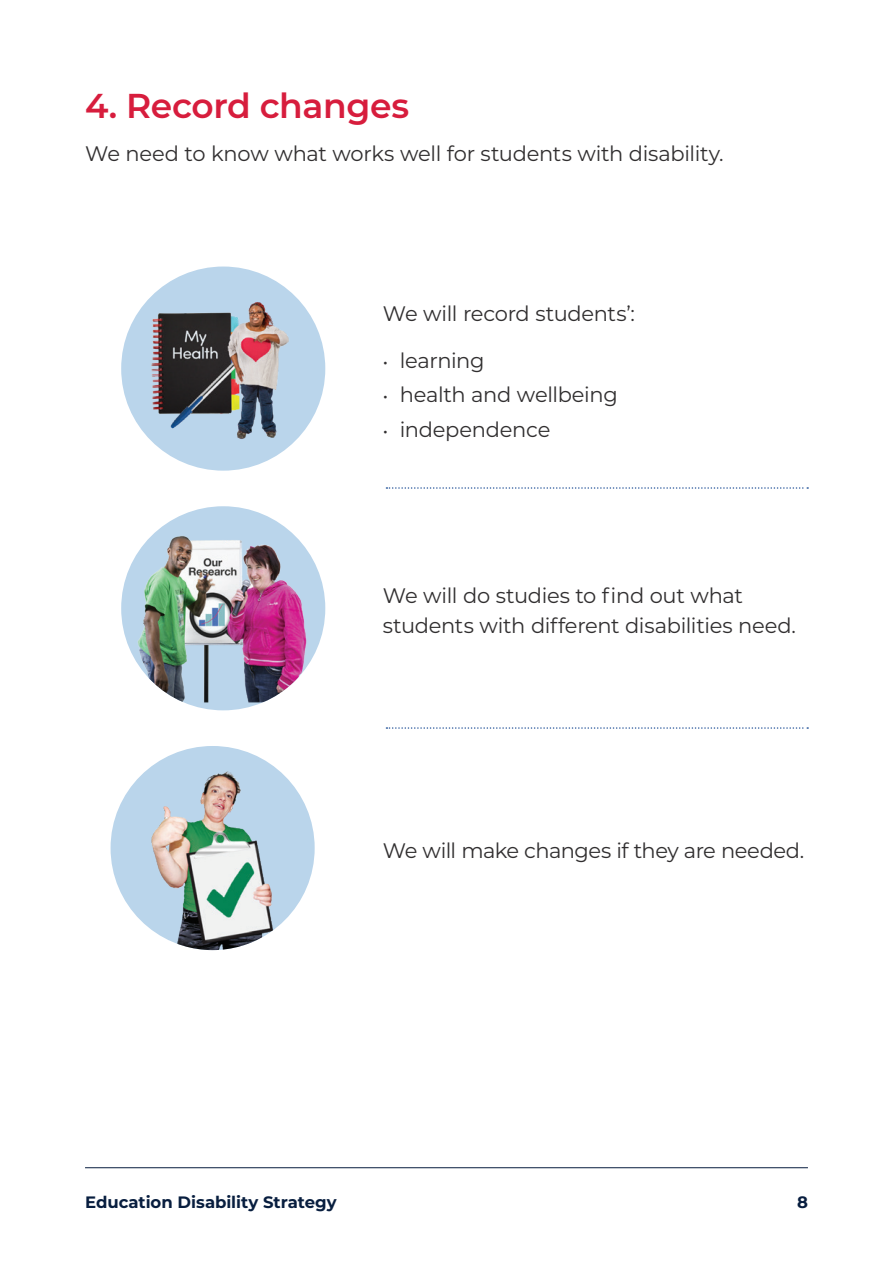
<style>
.page{position:relative;width:893px;height:1263px;background:#fff}
.page>*{position:absolute;margin:0;border:0;box-sizing:border-box;transform-origin:0 0}
.Heading_2{font:600 34.5px "Montserrat";letter-spacing:-.01em;color:#d71d3d}
.Body_Use{font:21px/30px "Montserrat";letter-spacing:-.015em;color:#312f30}
.t1{font:700 16.5px "Montserrat";letter-spacing:-.005em;color:#081e3f}
.s1{font-size:18px}
</style>
<div class="page">
<hr style="left:85px;top:1167px;width:723px;height:1px;background:#081e3f">
<div style="left:121px;top:266px;width:204px;height:205px;background:#bad5eb;border-radius:50%"></div>
<img style="left:148px;top:298px;width:141px;height:142px">
<div style="left:121px;top:506px;width:204px;height:204px;background:#bad5eb;border-radius:50%"></div>
<img style="left:136px;top:533px;width:172px;height:172px">
<div style="left:111px;top:746px;width:204px;height:204px;background:#bad5eb;border-radius:50%"></div>
<img style="left:119px;top:770px;width:184px;height:180px">
<svg style="left:386px;top:487px;width:422px;height:2px"></svg>
<svg style="left:386px;top:727px;width:422px;height:2px"></svg>
<h2 class="Heading_2" style="left:85px;top:82px;width:326px">4. Record changes</h2>
<p class="Body_Use" style="left:85px;top:138px;width:640px">We need to know what works well for students with disability.</p>
<p class="Body_Use" style="left:383px;top:298px;width:254px">We will record students’:</p>
<p class="Body_Use" style="left:383px;top:345px;width:103px"><span class="s1">•</span> learning</p>
<p class="Body_Use" style="left:383px;top:379px;width:237px"><span class="s1">•</span> health and wellbeing</p>
<p class="Body_Use" style="left:383px;top:413px;width:169px"><span class="s1">•</span> independence</p>
<p class="Body_Use" style="left:383px;top:580px;width:415px">We will do studies to find out what students with different disabilities need.</p>
<p class="Body_Use" style="left:383px;top:835px;width:423px">We will make changes if they are needed.</p>
<p class="t1" style="left:85px;top:1190px;width:253px">Education Disability Strategy</p>
<p class="t1" style="left:797px;top:1190px;width:12px">8</p>
</div>
